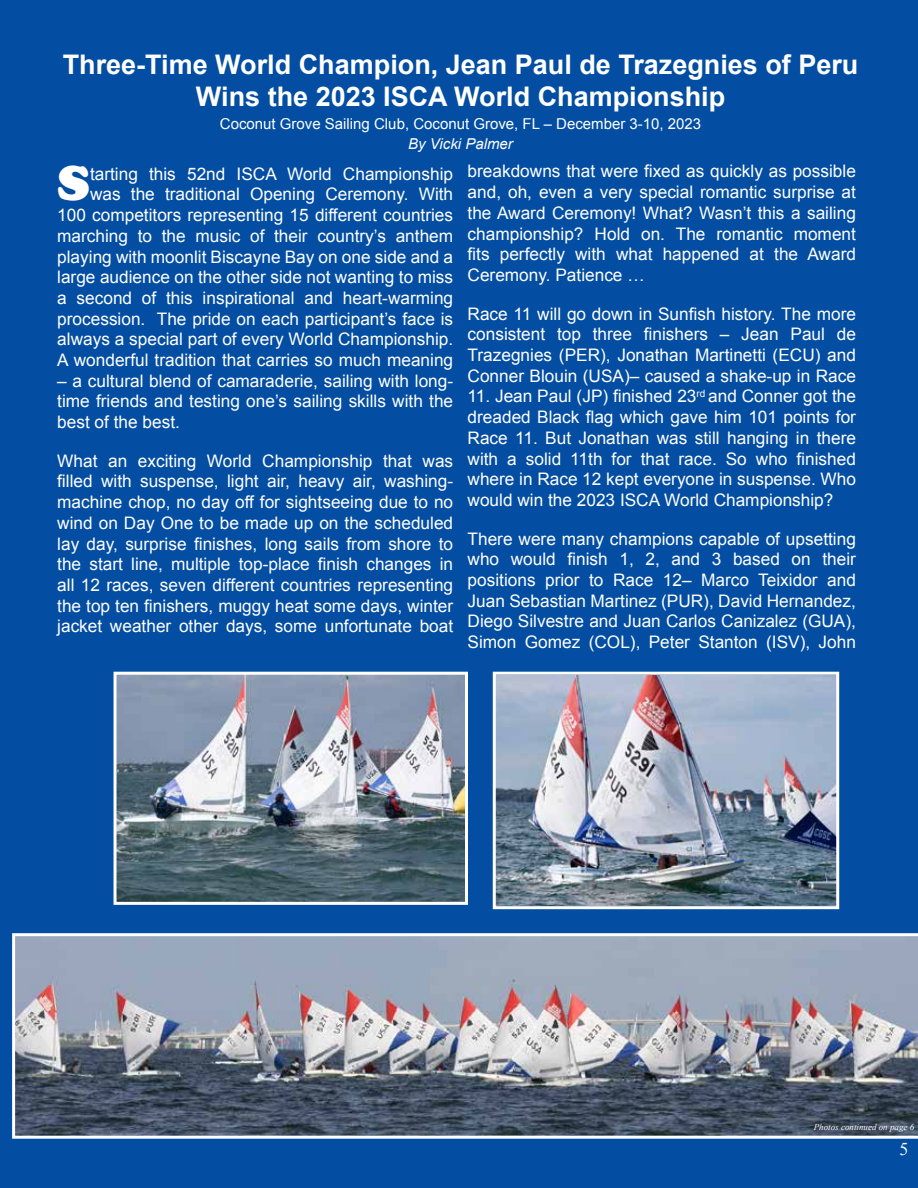
<style>
.page{position:relative;width:918px;height:1188px;background:#034ea2}
.page>*{position:absolute;margin:0;border:0;box-sizing:border-box;transform-origin:0 0}
.t1{font:48.3px "Cooper Black Std";color:#fff}
.t2{font:700 27px/32.4px "Arial";color:#fff;text-align:center}
.t3{font:18px "Times New Roman";color:#fff}
.t4{font:17.25px/20.7px "Arial";color:#fff;text-align:justify}
.t5{font:15px "Arial";color:#fff}
.t6{font:italic 15px "Arial";color:#fff}
.t7{font:italic 9px "Times New Roman";color:#fff}
</style>
<div class="page">
<img style="left:118px;top:676px;width:346px;height:225px">
<div style="left:114px;top:672px;width:354px;height:233px;border:3px solid #fff"></div>
<img style="left:497px;top:676px;width:338px;height:229px">
<div style="left:493px;top:672px;width:346px;height:237px;border:3px solid #fff"></div>
<img style="left:12px;top:933px;width:906px;height:206px">
<h2 class="t2" style="left:63px;top:49px;width:797px">Three-Time World Champion, Jean Paul de Trazegnies of Peru<br>Wins the 2023 ISCA World Championship</h2>
<p class="t5" style="left:220px;top:113px;width:483px">Coconut Grove Sailing Club, Coconut Grove, FL – December 3-10, 2023</p>
<p class="t6" style="left:408px;top:134px;width:106px">By Vicki Palmer</p>
<h1 class="t1" style="left:57px;top:154px;width:34px">S</h1>
<p class="t4" style="left:57px;top:163px;width:398px;text-align:right">tarting this 52nd ISCA World Championship was the traditional Opening Ceremony. With 100 competitors representing 15 different countries marching to the music of their country’s anthem playing with moonlit Biscayne Bay on one side and a large audience on the other side not wanting to miss a second of this inspirational and heart-warming procession. The pride on each participant’s face is always a special part of every World Championship.<br>A wonderful tradition that carries so much meaning</p>
<p class="t4" style="left:57px;top:370px;width:398px">– a cultural blend of camaraderie, sailing with long&shy;time friends and testing one’s sailing skills with the best of the best.</p>
<p class="t4" style="left:57px;top:451px;width:398px">What an exciting World Championship that was filled with suspense, light air, heavy air, washing&shy;machine chop, no day off for sightseeing due to no wind on Day One to be made up on the scheduled lay day, surprise finishes, long sails from shore to the start line, multiple top-place finish changes in all 12 races, seven different countries representing the top ten finishers, muggy heat some days, winter jacket weather other days, some unfortunate boat</p>
<p class="t4" style="left:468px;top:161px;width:390px">breakdowns that were fixed as quickly as possible and, oh, even a very special romantic surprise at the Award Ceremony! What? Wasn’t this a sailing championship? Hold on. The romantic moment fits perfectly with what happened at the Award Ceremony. Patience …</p>
<p class="t4" style="left:468px;top:303px;width:390px">Race 11 will go down in Sunfish history. The more consistent top three finishers – Jean Paul de Trazegnies (PER), Jonathan Martinetti (ECU) and Conner Blouin (USA)– caused a shake-up in Race</p>
<p class="t4" style="left:468px;top:386px;width:390px">11. Jean Paul (JP) finished 23<sup>rd</sup> and Conner got the dreaded Black flag which gave him 101 points for Race 11. But Jonathan was still hanging in there with a solid 11th for that race. So who finished where in Race 12 kept everyone in suspense. Who would win the 2023 ISCA World Championship?</p>
<p class="t4" style="left:468px;top:528px;width:390px">There were many champions capable of upsetting who would finish 1, 2, and 3 based on their positions prior to Race 12– Marco Teixidor and Juan Sebastian Martinez (PUR), David Hernandez, Diego Silvestre and Juan Carlos Canizalez (GUA), Simon Gomez (COL), Peter Stanton (ISV), John</p>
<p class="t7" style="left:814px;top:1121px;width:102px">Photos continued on page 6</p>
<p class="t3" style="left:900px;top:1137px;width:10px">5</p>
</div>
